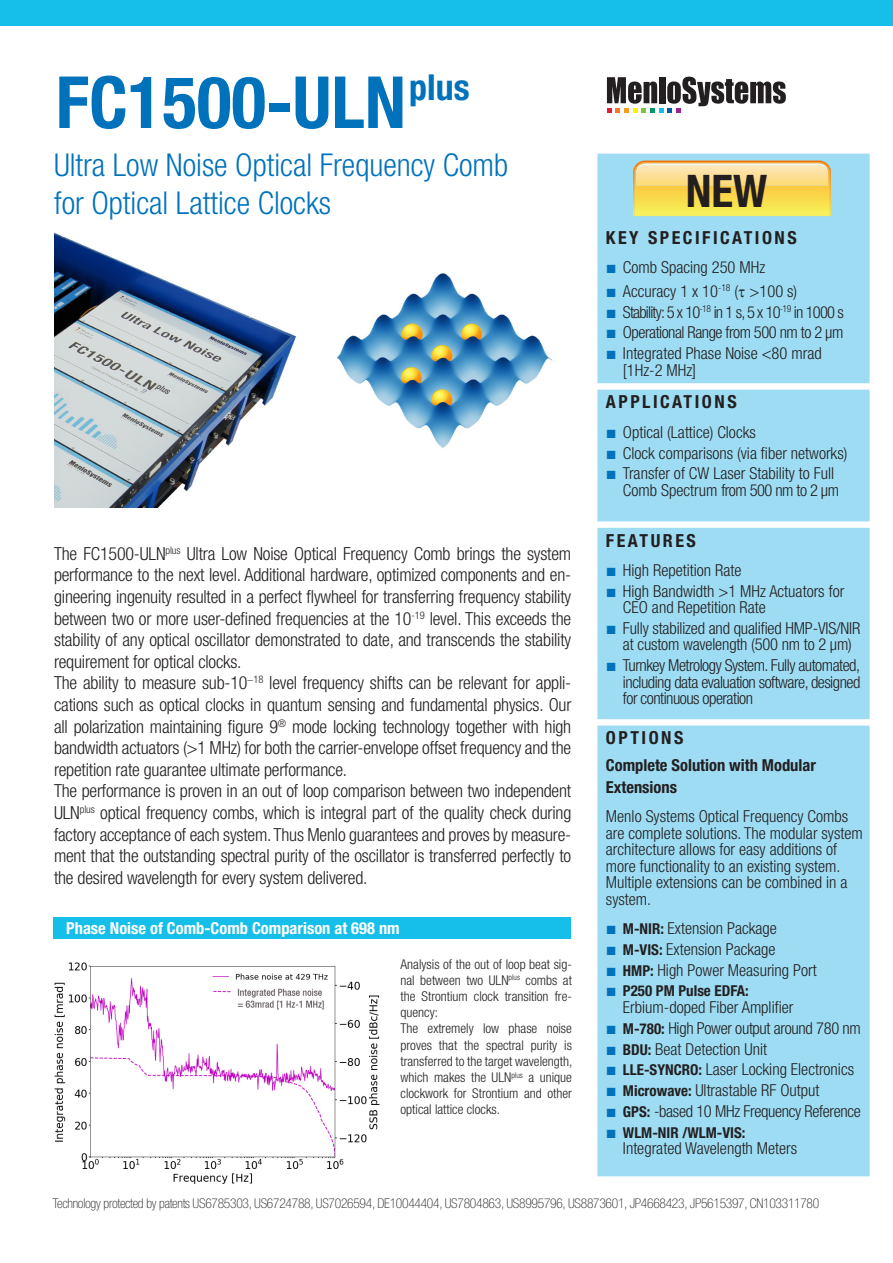
<style>
.page{position:relative;width:893px;height:1263px;background:#fff}
.page>*{position:absolute;margin:0;border:0;box-sizing:border-box;transform-origin:0 0}
.Subtitle{font:700 condensed 72px "Helvetica Neue LT Pro";color:#0072bc}
.t1{font:700 condensed 45px "Helvetica Neue LT Pro";color:#231f20}
.Subtitle-2{font:700 condensed 35.85px "Helvetica Neue LT Pro";color:#0072bc}
.Subtitle-3{font:300 condensed 31.5px "Helvetica Neue LT Pro";color:#0072bc}
.t2{font:300 condensed 18px/21.6px "Helvetica Neue LT Pro";letter-spacing:-.01em;color:#231f20;text-align:justify}
.Paragraph_Title_2{font:700 condensed 18px "Helvetica Neue LT Pro";letter-spacing:.14em;color:#231f20}
.Paragraph_Title_2-2{font:300 condensed 16.5px/16.5px "Helvetica Neue LT Pro";color:#231f20}
.Paragraph_Title_2-3{font:300 condensed 16.5px "Helvetica Neue LT Pro";letter-spacing:-.02em;color:#231f20}
.t3{font:700 condensed 16.5px "Helvetica Neue LT Pro";color:#fff}
.Paragraph_Title_2-4{font:300 condensed 16.5px "Helvetica Neue LT Pro";letter-spacing:-.05em;color:#231f20}
.Paragraph_Title_2-5{font:700 condensed 16.5px "Helvetica Neue LT Pro";color:#231f20}
.Paragraph_Title_2-6{font:300 condensed 16.5px "Helvetica Neue LT Pro";letter-spacing:-.03em;color:#231f20}
.t4{font:700 condensed 15px "Helvetica Neue LT Pro";color:#231f20}
.t5{font:300 condensed 13.5px/16.2px "Helvetica Neue LT Pro";color:#231f20;text-align:justify}
.t6{font:100 condensed 13.5px "Helvetica Neue LT Pro";letter-spacing:-.02em;color:#231f20}
.s1{font-family:"Times New Roman";font-weight:400;font-stretch:normal;font-size:18px;color:#0072bc}
.s2{font-weight:700;font-size:15px}
</style>
<div class="page">
<div style="left:0;top:0;width:893px;height:26px;background:#15bfe9"></div>
<img style="left:54px;top:232px;width:242px;height:276px">
<svg style="left:607px;top:77px;width:179px;height:36px"></svg>
<div style="left:597px;top:154px;width:273px;height:1022px;background:#9ddcf3"></div>
<div style="left:53px;top:917px;width:518px;height:22px;background:#15bfe9"></div>
<img style="left:54px;top:962px;width:326px;height:222px">
<img style="left:337px;top:273px;width:216px;height:175px">
<img style="left:633px;top:161px;width:198px;height:55px">
<img style="left:636px;top:174px;width:192px;height:12px">
<img style="left:636px;top:164px;width:192px;height:10px">
<p class="Subtitle" style="left:56px;top:59px;width:352px">FC1500-ULN</p>
<p class="Subtitle-2" style="left:409px;top:66px;width:62px">plus</p>
<p class="Subtitle-3" style="left:54px;top:146px;width:456px">Ultra Low Noise Optical Frequency Comb</p>
<p class="Subtitle-3" style="left:54px;top:184px;width:279px">for Optical Lattice Clocks</p>
<p class="t2" style="left:54px;top:542px;width:519px">The FC1500-ULN<sup>plus</sup> Ultra Low Noise Optical Frequency Comb brings the system performance to the next level. Additional hardware, optimized components and en&shy;gineering ingenuity resulted in a perfect flywheel for transferring frequency stability between two or more user-defined frequencies at the 10<sup>-19</sup> level. This exceeds the stability of any optical oscillator demonstrated to date, and transcends the stability requirement for optical clocks.</p>
<p class="t2" style="left:54px;top:672px;width:519px">The ability to measure sub-10<sup>−18</sup> level frequency shifts can be relevant for appli&shy;cations such as optical clocks in quantum sensing and fundamental physics. Our all polarization maintaining figure 9<sup>®</sup> mode locking technology together with high bandwidth actuators (&gt;1 MHz) for both the carrier-envelope offset frequency and the repetition rate guarantee ultimate performance.</p>
<p class="t2" style="left:54px;top:780px;width:519px">The performance is proven in an out of loop comparison between two independent ULN<sup>plus</sup> optical frequency combs, which is integral part of the quality check during factory acceptance of each system. Thus Menlo guarantees and proves by measure&shy;ment that the outstanding spectral purity of the oscillator is transferred perfectly to the desired wavelength for every system delivered.</p>
<p class="t3" style="left:66px;top:918px;width:335px">Phase Noise of Comb-Comb Comparison at 698 nm</p>
<p class="t5" style="left:401px;top:955px;width:173px">Analysis of the out of loop beat sig&shy;nal between two ULN<sup>plus</sup> combs at the Strontium clock transition fre&shy;quency:</p>
<p class="t5" style="left:401px;top:1020px;width:173px">The extremely low phase noise proves that the spectral purity is transferred to the target wavelength, which makes the ULN<sup>plus</sup> a unique clockwork for Strontium and other optical lattice clocks.</p>
<p class="t1" style="left:686px;top:164px;width:83px">NEW</p>
<p class="Paragraph_Title_2" style="left:606px;top:226px;width:192px">KEY SPECIFICATIONS</p>
<p class="Paragraph_Title_2-2" style="left:606px;top:259px;width:161px"><span class="s1">■</span> Comb Spacing 250 MHz</p>
<p class="Paragraph_Title_2-2" style="left:606px;top:283px;width:193px"><span class="s1">■</span> Accuracy 1 x 10<sup>-18</sup> (▼ &gt;100 s)</p>
<p class="Paragraph_Title_2-4" style="left:606px;top:302px;width:239px"><span class="s1">■</span> Stability: 5 x 10<sup>-18</sup> in 1 s, 5 x 10<sup>-19</sup> in 1000 s</p>
<p class="Paragraph_Title_2-6" style="left:606px;top:323px;width:239px"><span class="s1">■</span> Operational Range from 500 nm to 2 µm</p>
<p class="Paragraph_Title_2-2" style="left:623px;top:345px;width:200px;text-indent:-17px"><span class="s1">■</span> Integrated Phase Noise &lt;80 mrad [1Hz-2 MHz]</p>
<p class="Paragraph_Title_2" style="left:606px;top:391px;width:132px">APPLICATIONS</p>
<p class="Paragraph_Title_2-2" style="left:606px;top:423px;width:151px"><span class="s1">■</span> Optical (Lattice) Clocks</p>
<p class="Paragraph_Title_2-2" style="left:606px;top:444px;width:243px"><span class="s1">■</span> Clock comparisons (via fiber networks)</p>
<p class="Paragraph_Title_2-2" style="left:606px;top:465px;width:235px;text-align:right"><span class="s1">■</span> Transfer of CW Laser Stability to Full<br>Comb Spectrum from 500 nm to 2 µm</p>
<p class="Paragraph_Title_2" style="left:606px;top:529px;width:91px">FEATURES</p>
<p class="Paragraph_Title_2-2" style="left:606px;top:562px;width:137px"><span class="s1">■</span> High Repetition Rate</p>
<p class="Paragraph_Title_2-2" style="left:623px;top:582px;width:223px;text-indent:-17px"><span class="s1">■</span> High Bandwidth &gt;1 MHz Actuators for<br>CEO and Repetition Rate</p>
<p class="Paragraph_Title_2-2" style="left:606px;top:620px;width:256px;text-align:center"><span class="s1">■</span> Fully stabilized and qualified HMP-VIS/NIR at custom wavelength (500 nm to 2 µm)</p>
<p class="Paragraph_Title_2-2" style="left:623px;top:657px;width:239px;text-align:justify;text-indent:-17px"><span class="s1">■</span> Turnkey Metrology System. Fully automated, including data evaluation software, designed for continuous operation</p>
<p class="Paragraph_Title_2" style="left:606px;top:727px;width:79px">OPTIONS</p>
<p class="Paragraph_Title_2-5" style="left:606px;top:756px;width:211px">Complete Solution with Modular</p>
<p class="Paragraph_Title_2-5" style="left:606px;top:777px;width:73px">Extensions</p>
<p class="Paragraph_Title_2-2" style="left:606px;top:808px;width:258px">Menlo Systems Optical Frequency Combs are complete solutions. The modular system architecture allows for easy additions of more functionality to an existing system.<br>Multiple extensions can be combined in a system.</p>
<p class="Paragraph_Title_2-2" style="left:606px;top:920px;width:173px"><span class="s1">■</span> <span class="s2">M-NIR:</span> Extension Package</p>
<p class="Paragraph_Title_2-2" style="left:606px;top:941px;width:171px"><span class="s1">■</span> <span class="s2">M-VIS:</span> Extension Package</p>
<p class="Paragraph_Title_2-2" style="left:606px;top:961px;width:212px"><span class="s1">■</span> <span class="s2">HMP:</span> High Power Measuring Port</p>
<p class="t4" style="left:606px;top:982px;width:144px"><span class="s1">■</span> P250 PM Pulse EDFA:</p>
<p class="Paragraph_Title_2-2" style="left:623px;top:999px;width:172px">Erbium-doped Fiber Amplifier</p>
<p class="Paragraph_Title_2-3" style="left:606px;top:1018px;width:256px"><span class="s1">■</span> <span class="s2">M-780:</span> High Power output around 780 nm</p>
<p class="Paragraph_Title_2-2" style="left:606px;top:1040px;width:163px"><span class="s1">■</span> <span class="s2">BDU:</span> Beat Detection Unit</p>
<p class="Paragraph_Title_2-2" style="left:606px;top:1061px;width:250px"><span class="s1">■</span> <span class="s2">LLE-SYNCRO:</span> Laser Locking Electronics</p>
<p class="Paragraph_Title_2-2" style="left:606px;top:1082px;width:215px"><span class="s1">■</span> <span class="s2">Microwave:</span> Ultrastable RF Output</p>
<p class="Paragraph_Title_2-3" style="left:606px;top:1101px;width:256px"><span class="s1">■</span> <span class="s2">GPS:</span> -based 10 MHz Frequency Reference</p>
<p class="t4" style="left:606px;top:1123px;width:141px"><span class="s1">■</span> WLM-NIR /WLM-VIS:</p>
<p class="Paragraph_Title_2-2" style="left:623px;top:1140px;width:176px">Integrated Wavelength Meters</p>
<p class="t6" style="left:53px;top:1195px;width:768px">Technology protected by patents US6785303, US6724788, US7026594, DE10044404, US7804863, US8995796, US8873601, JP4668423, JP5615397, CN103311780</p>
</div>
